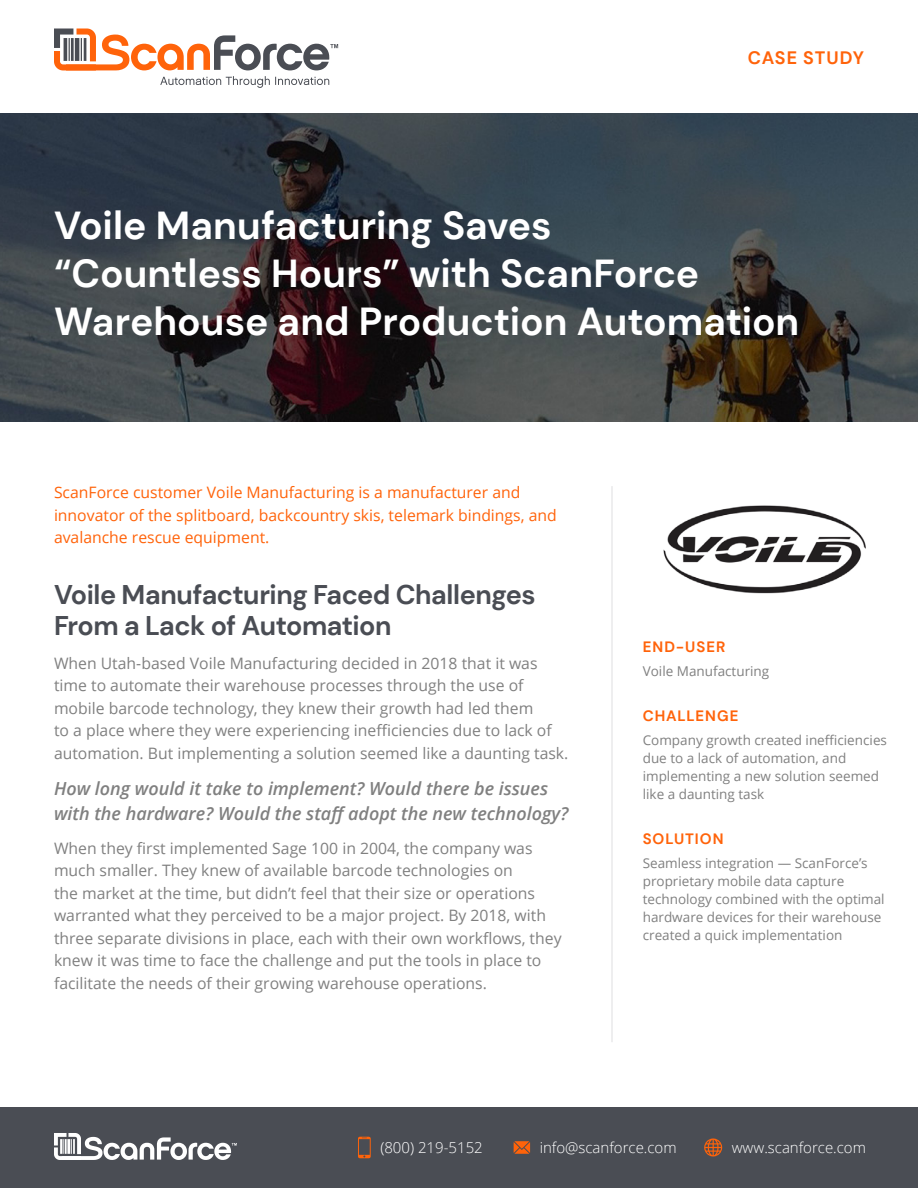
<style>
.page{position:relative;width:918px;height:1188px;background:#fff}
.page>*{position:absolute;margin:0;border:0;box-sizing:border-box;transform-origin:0 0}
.t1{font:700 39px/48px "DM Sans";color:#fff}
.t2{font:700 27px/31.5px "DM Sans";letter-spacing:-.02em;color:#4a4d54}
.t3{font:italic 600 18px/25.5px "Open Sans";color:#808080}
.t4{font:700 18px "DM Sans";letter-spacing:.045em;color:#ff630a}
.t5{font:15.75px/22.5px "Open Sans";color:#808080}
.t6{font:15.75px/22.5px "Open Sans";color:#ff630a}
.t7{font:300 15px "Open Sans";color:#fff}
.t8{font:700 15px "DM Sans";letter-spacing:.065em;color:#ff630a}
.t9{font:13.5px/18px "Open Sans";color:#808080}
</style>
<div class="page">
<div style="left:0;top:1107px;width:918px;height:81px;background:#4a4d54"></div>
<svg style="left:54px;top:1133px;width:183px;height:27px"></svg>
<hr style="left:60px;top:1139px;width:3px;height:15px;background:#fff">
<svg style="left:358px;top:1137px;width:13px;height:21px"></svg>
<svg style="left:514px;top:1141px;width:16px;height:13px"></svg>
<svg style="left:704px;top:1138px;width:18px;height:18px"></svg>
<img style="left:0;top:114px;width:918px;height:307px">
<svg style="left:54px;top:29px;width:284px;height:41px"></svg>
<svg style="left:160px;top:76px;width:169px;height:12px"></svg>
<hr style="left:611px;top:486px;width:2px;height:556px;background:#e9e9eb">
<img style="left:663px;top:505px;width:203px;height:89px">
<p class="t4" style="left:748px;top:47px;width:118px">CASE STUDY</p>
<p class="t1" style="left:54px;top:201px;width:747px">Voile Manufacturing Saves<br>“Countless Hours” with ScanForce<br>Warehouse and Production Automation</p>
<p class="t6" style="left:54px;top:481px;width:504px">ScanForce customer Voile Manufacturing is a manufacturer and innovator of the splitboard, backcountry skis, telemark bindings, and avalanche rescue equipment.</p>
<p class="t2" style="left:54px;top:579px;width:483px">Voile Manufacturing Faced Challenges<br>From a Lack of Automation</p>
<p class="t5" style="left:54px;top:651px;width:516px">When Utah-based Voile Manufacturing decided in 2018 that it was time to automate their warehouse processes through the use of mobile barcode technology, they knew their growth had led them<br>to a place where they were experiencing inefficiencies due to lack of automation. But implementing a solution seemed like a daunting task.</p>
<p class="t3" style="left:54px;top:775px;width:516px">How long would it take to implement? Would there be issues with the hardware? Would the staff adopt the new technology?</p>
<p class="t5" style="left:54px;top:836px;width:509px">When they first implemented Sage 100 in 2004, the company was much smaller. They knew of available barcode technologies on<br>the market at the time, but didn’t feel that their size or operations warranted what they perceived to be a major project. By 2018, with three separate divisions in place, each with their own workflows, they knew it was time to face the challenge and put the tools in place to facilitate the needs of their growing warehouse operations.</p>
<p class="t8" style="left:643px;top:638px;width:84px">END-USER</p>
<p class="t9" style="left:643px;top:662px;width:128px">Voile Manufacturing</p>
<p class="t8" style="left:643px;top:706px;width:97px">CHALLENGE</p>
<p class="t9" style="left:643px;top:731px;width:246px">Company growth created inefficiencies due to a lack of automation, and implementing a new solution seemed like a daunting task</p>
<p class="t8" style="left:643px;top:829px;width:82px">SOLUTION</p>
<p class="t9" style="left:643px;top:854px;width:243px">Seamless integration — ScanForce’s proprietary mobile data capture technology combined with the optimal hardware devices for their warehouse created a quick implementation</p>
<p class="t7" style="left:380px;top:1138px;width:104px">(800) 219-5152</p>
<p class="t7" style="left:540px;top:1137px;width:138px">info@scanforce.com</p>
<p class="t7" style="left:732px;top:1137px;width:136px">www.scanforce.com</p>
</div>
